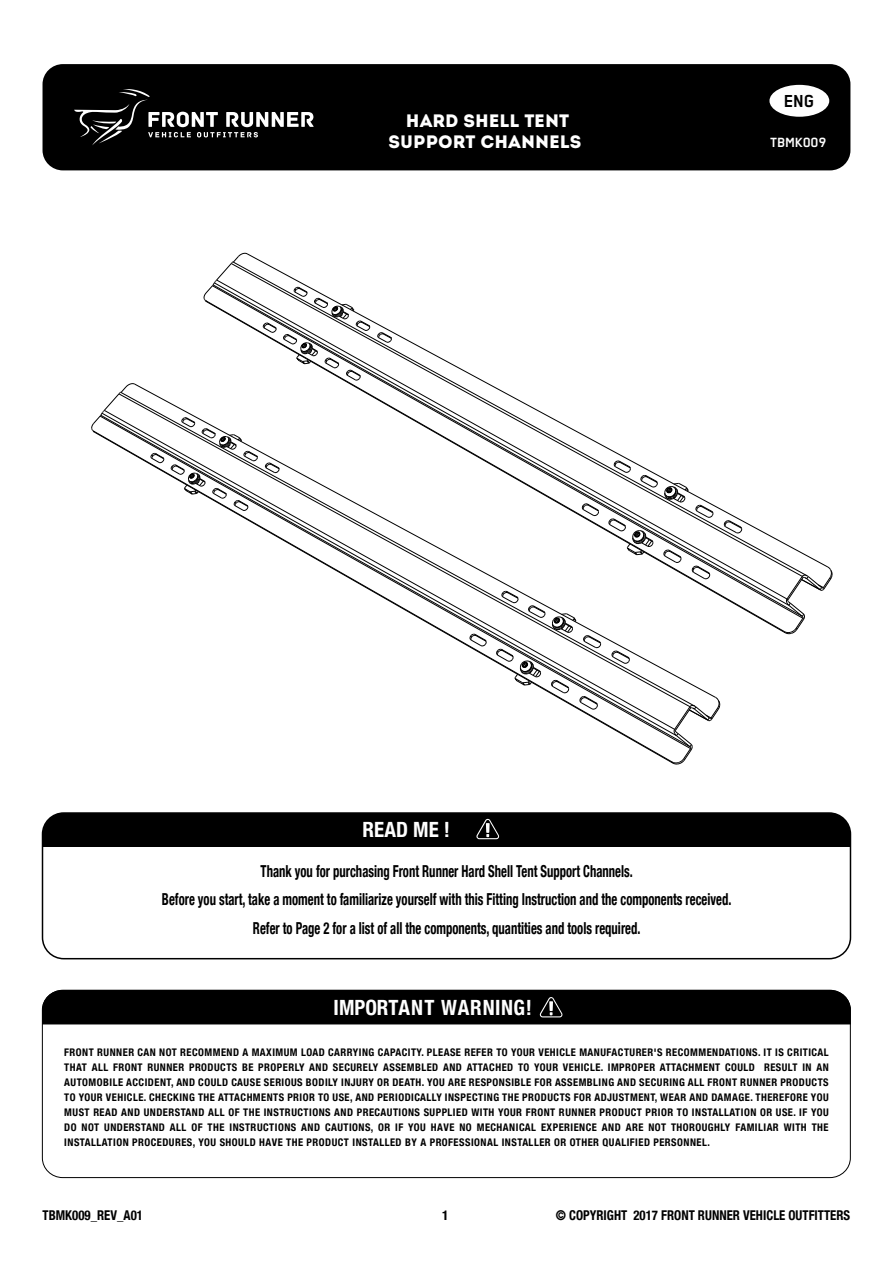
<style>
.page{position:relative;width:893px;height:1263px;background:#fff}
.page>*{position:absolute;margin:0;border:0;box-sizing:border-box;transform-origin:0 0}
.t1{font:700 condensed 21px "Helvetica Neue LT Com";letter-spacing:.025em;color:#fefefe}
.t2{font:700 condensed 21px "Helvetica Neue LT Com";letter-spacing:.005em;color:#fefefe}
.t3{font:700 19.5px "Regular";color:#000}
.t4{font:18px/21.6px "Intro";color:#fff;text-align:center}
.t5{font:700 condensed 16.5px/28.5px "Helvetica Neue LT Com";color:#000;text-align:center;scale:.77 1}
.t6{font:700 15px "Regular";color:#fefefe}
.t7{font:700 condensed 13.5px "Helvetica Neue LT Com";color:#000;scale:.95 1}
.t8{font:700 condensed 13.5px "Helvetica Neue LT Com";color:#000}
.t9{font:700 condensed 10.5px/15px "Helvetica Neue LT Com";letter-spacing:.045em;color:#000;text-align:justify}
</style>
<div class="page">
<div style="left:43px;top:64px;width:807px;height:106px;background:#000;border-radius:20px"></div>
<div style="left:769px;top:85px;width:60px;height:32px;background:#fefefe;border-radius:50%"></div>
<svg style="left:74px;top:89px;width:240px;height:56px"></svg>
<div style="left:42px;top:989px;width:809px;height:36px;background:#000"></div>
<div style="left:43px;top:813px;width:807px;height:34px;background:#000"></div>
<div style="left:42px;top:812px;width:809px;height:147px;border:2px solid #000;border-radius:21px"></div>
<svg style="left:476px;top:819px;width:23px;height:20px"></svg>
<svg style="left:95px;top:433px;width:577px;height:330px"></svg>
<svg style="left:91px;top:383px;width:44px;height:50px"></svg>
<svg style="left:134px;top:384px;width:582px;height:314px"></svg>
<svg style="left:151px;top:453px;width:13px;height:10px"></svg>
<svg style="left:583px;top:635px;width:18px;height:13px"></svg>
<svg style="left:470px;top:634px;width:17px;height:12px"></svg>
<svg style="left:580px;top:696px;width:18px;height:13px"></svg>
<svg style="left:612px;top:651px;width:18px;height:13px"></svg>
<svg style="left:551px;top:680px;width:18px;height:13px"></svg>
<svg style="left:672px;top:697px;width:48px;height:67px"></svg>
<svg style="left:171px;top:417px;width:34px;height:94px"></svg>
<svg style="left:496px;top:649px;width:45px;height:36px"></svg>
<svg style="left:206px;top:302px;width:578px;height:331px"></svg>
<svg style="left:204px;top:253px;width:43px;height:49px"></svg>
<svg style="left:247px;top:253px;width:580px;height:314px"></svg>
<svg style="left:263px;top:323px;width:14px;height:10px"></svg>
<svg style="left:377px;top:332px;width:15px;height:11px"></svg>
<svg style="left:695px;top:505px;width:18px;height:13px"></svg>
<svg style="left:640px;top:475px;width:18px;height:12px"></svg>
<svg style="left:582px;top:503px;width:17px;height:13px"></svg>
<svg style="left:614px;top:461px;width:17px;height:12px"></svg>
<svg style="left:692px;top:566px;width:18px;height:13px"></svg>
<svg style="left:724px;top:520px;width:18px;height:13px"></svg>
<svg style="left:663px;top:550px;width:18px;height:13px"></svg>
<svg style="left:784px;top:566px;width:48px;height:68px"></svg>
<svg style="left:664px;top:483px;width:24px;height:19px"></svg>
<svg style="left:283px;top:287px;width:87px;height:93px"></svg>
<svg style="left:609px;top:518px;width:44px;height:37px"></svg>
<h3 class="t4" style="left:388px;top:110px;width:195px">HARD SHELL TENT<br>SUPPORT CHANNELS</h3>
<h2 class="t3" style="left:784px;top:90px;width:32px">ENG</h2>
<h3 class="t6" style="left:770px;top:134px;width:58px">TBMK009</h3>
<h1 class="t2" style="left:362px;top:817px;width:89px">READ ME !</h1>
<p class="t5" style="left:162px;top:857px;width:741px">Thank you for purchasing Front Runner Hard Shell Tent Support Channels.<br>Before you start, take a moment to familiarize yourself with this Fitting Instruction and the components received.<br>Refer to Page 2 for a list of all the components, quantities and tools required.</p>
<h1 class="t1" style="left:333px;top:995px;width:200px">IMPORTANT WARNING!</h1>
<p class="t9" style="left:64px;top:1044px;width:766px">FRONT RUNNER CAN NOT RECOMMEND A MAXIMUM LOAD CARRYING CAPACITY. PLEASE REFER TO YOUR VEHICLE MANUFACTURER'S RECOMMENDATIONS. IT IS CRITICAL THAT ALL FRONT RUNNER PRODUCTS BE PROPERLY AND SECURELY ASSEMBLED AND ATTACHED TO YOUR VEHICLE. IMPROPER ATTACHMENT COULD RESULT IN AN AUTOMOBILE ACCIDENT, AND COULD CAUSE SERIOUS BODILY INJURY OR DEATH. YOU ARE RESPONSIBLE FOR ASSEMBLING AND SECURING ALL FRONT RUNNER PRODUCTS TO YOUR VEHICLE. CHECKING THE ATTACHMENTS PRIOR TO USE, AND PERIODICALLY INSPECTING THE PRODUCTS FOR ADJUSTMENT, WEAR AND DAMAGE. THEREFORE YOU MUST READ AND UNDERSTAND ALL OF THE INSTRUCTIONS AND PRECAUTIONS SUPPLIED WITH YOUR FRONT RUNNER PRODUCT PRIOR TO INSTALLATION OR USE. IF YOU DO NOT UNDERSTAND ALL OF THE INSTRUCTIONS AND CAUTIONS, OR IF YOU HAVE NO MECHANICAL EXPERIENCE AND ARE NOT THOROUGHLY FAMILIAR WITH THE INSTALLATION PROCEDURES, YOU SHOULD HAVE THE PRODUCT INSTALLED BY A PROFESSIONAL INSTALLER OR OTHER QUALIFIED PERSONNEL.</p>
<p class="t7" style="left:43px;top:1207px;width:107px">TBMK009_REV_A01</p>
<p class="t8" style="left:442px;top:1207px;width:8px">1</p>
<p class="t7" style="left:556px;top:1207px;width:311px">© COPYRIGHT 2017 FRONT RUNNER VEHICLE OUTFITTERS</p>
</div>
